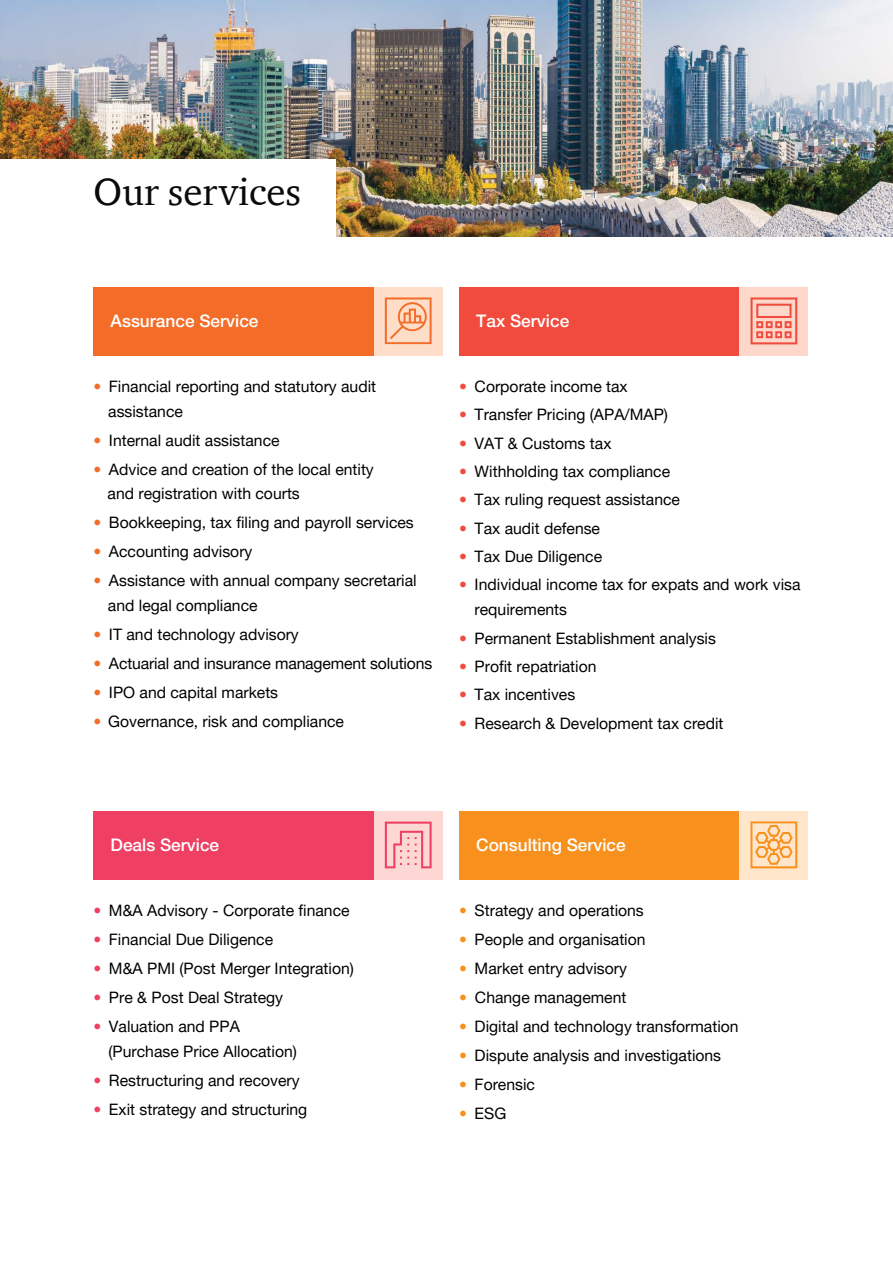
<style>
.page{position:relative;width:893px;height:1263px;background:#fff}
.page>*{position:absolute;margin:0;border:0;box-sizing:border-box;transform-origin:0 0}
.t1{font:39px "ITC Charter Com";color:#0a0a0a}
.t2{font:500 17.25px "Helvetica Neue LT Pro";color:#fff}
.t3{font:15.75px/24.8px "Helvetica Neue LT Pro";color:#000}
.s1{color:#f36d28}
.s2{color:#f04b3d}
.s3{color:#ef3f62}
.s4{color:#f7901d}
</style>
<div class="page">
<img style="left:0;top:0;width:893px;height:236px">
<div style="left:0;top:159px;width:336px;height:83px;background:#fff"></div>
<div style="left:94px;top:287px;width:280px;height:68px;background:#f36d28"></div>
<div style="left:374px;top:287px;width:68px;height:68px;background:#fedec8"></div>
<div style="left:459px;top:287px;width:281px;height:68px;background:#f04b3d"></div>
<div style="left:740px;top:287px;width:68px;height:68px;background:#fdd8ca"></div>
<svg style="left:385px;top:297px;width:47px;height:47px"></svg>
<svg style="left:750px;top:297px;width:47px;height:47px"></svg>
<div style="left:94px;top:811px;width:280px;height:68px;background:#ef3f62"></div>
<div style="left:374px;top:811px;width:68px;height:68px;background:#fcd7d4"></div>
<svg style="left:385px;top:821px;width:47px;height:47px"></svg>
<div style="left:459px;top:811px;width:281px;height:68px;background:#f7901d"></div>
<div style="left:740px;top:811px;width:68px;height:68px;background:#ffe5ca"></div>
<svg style="left:750px;top:821px;width:47px;height:47px"></svg>
<h1 class="t1" style="left:94px;top:167px;width:209px">Our services</h1>
<p class="t2" style="left:111px;top:311px;width:149px">Assurance Service</p>
<p class="t2" style="left:476px;top:311px;width:95px">Tax Service</p>
<p class="t3" style="left:108px;top:374px;width:269px;text-indent:-15px"><span class="s1">•</span> Financial reporting and statutory audit assistance</p>
<p class="t3" style="left:94px;top:427px;width:188px"><span class="s1">•</span> Internal audit assistance</p>
<p class="t3" style="left:108px;top:456px;width:268px;text-indent:-14px"><span class="s1">•</span> Advice and creation of the local entity and registration with courts</p>
<p class="t3" style="left:94px;top:510px;width:322px"><span class="s1">•</span> Bookkeeping, tax filing and payroll services</p>
<p class="t3" style="left:94px;top:539px;width:160px"><span class="s1">•</span> Accounting advisory</p>
<p class="t3" style="left:108px;top:568px;width:310px;text-indent:-14px"><span class="s1">•</span> Assistance with annual company secretarial and legal compliance</p>
<p class="t3" style="left:94px;top:622px;width:207px"><span class="s1">•</span> IT and technology advisory</p>
<p class="t3" style="left:94px;top:651px;width:340px"><span class="s1">•</span> Actuarial and insurance management solutions</p>
<p class="t3" style="left:94px;top:680px;width:186px"><span class="s1">•</span> IPO and capital markets</p>
<p class="t3" style="left:94px;top:709px;width:252px"><span class="s1">•</span> Governance, risk and compliance</p>
<p class="t3" style="left:459px;top:373px;width:170px"><span class="s2">•</span> Corporate income tax</p>
<p class="t3" style="left:459px;top:402px;width:210px"><span class="s2">•</span> Transfer Pricing (APA/MAP)</p>
<p class="t3" style="left:459px;top:430px;width:154px"><span class="s2">•</span> VAT &amp; Customs tax</p>
<p class="t3" style="left:459px;top:459px;width:212px"><span class="s2">•</span> Withholding tax compliance</p>
<p class="t3" style="left:459px;top:487px;width:222px"><span class="s2">•</span> Tax ruling request assistance</p>
<p class="t3" style="left:459px;top:515px;width:142px"><span class="s2">•</span> Tax audit defense</p>
<p class="t3" style="left:459px;top:544px;width:144px"><span class="s2">•</span> Tax Due Diligence</p>
<p class="t3" style="left:475px;top:572px;width:327px;text-indent:-15px"><span class="s2">•</span> Individual income tax for expats and work visa requirements</p>
<p class="t3" style="left:459px;top:625px;width:258px"><span class="s2">•</span> Permanent Establishment analysis</p>
<p class="t3" style="left:459px;top:654px;width:139px"><span class="s2">•</span> Profit repatriation</p>
<p class="t3" style="left:459px;top:682px;width:118px"><span class="s2">•</span> Tax incentives</p>
<p class="t3" style="left:459px;top:710px;width:266px"><span class="s2">•</span> Research &amp; Development tax credit</p>
<p class="t2" style="left:111px;top:835px;width:110px">Deals Service</p>
<p class="t3" style="left:94px;top:898px;width:258px"><span class="s3">•</span> M&amp;A Advisory - Corporate finance</p>
<p class="t3" style="left:94px;top:927px;width:181px"><span class="s3">•</span> Financial Due Diligence</p>
<p class="t3" style="left:94px;top:956px;width:262px"><span class="s3">•</span> M&amp;A PMI (Post Merger Integration)</p>
<p class="t3" style="left:94px;top:985px;width:191px"><span class="s3">•</span> Pre &amp; Post Deal Strategy</p>
<p class="t3" style="left:109px;top:1014px;width:190px;text-indent:-15px"><span class="s3">•</span> Valuation and PPA (Purchase Price Allocation)</p>
<p class="t3" style="left:94px;top:1067px;width:208px"><span class="s3">•</span> Restructuring and recovery</p>
<p class="t3" style="left:94px;top:1096px;width:215px"><span class="s3">•</span> Exit strategy and structuring</p>
<p class="t2" style="left:476px;top:835px;width:151px">Consulting Service</p>
<p class="t3" style="left:459px;top:898px;width:186px"><span class="s4">•</span> Strategy and operations</p>
<p class="t3" style="left:459px;top:927px;width:188px"><span class="s4">•</span> People and organisation</p>
<p class="t3" style="left:459px;top:956px;width:169px"><span class="s4">•</span> Market entry advisory</p>
<p class="t3" style="left:459px;top:985px;width:169px"><span class="s4">•</span> Change management</p>
<p class="t3" style="left:459px;top:1014px;width:281px"><span class="s4">•</span> Digital and technology transformation</p>
<p class="t3" style="left:459px;top:1043px;width:263px"><span class="s4">•</span> Dispute analysis and investigations</p>
<p class="t3" style="left:459px;top:1072px;width:77px"><span class="s4">•</span> Forensic</p>
<p class="t3" style="left:459px;top:1101px;width:49px"><span class="s4">•</span> ESG</p>
</div>
